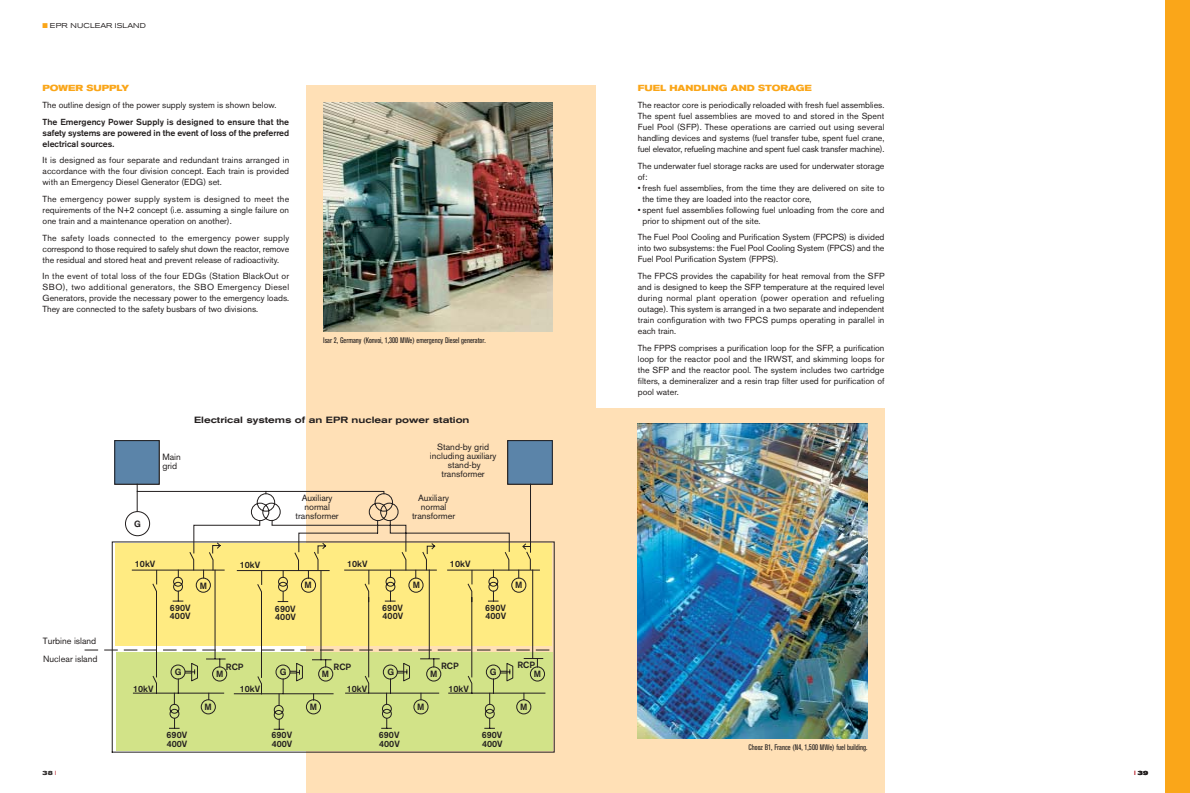
<style>
.page{position:relative;width:1190px;height:793px;background:#fff}
.page>*{position:absolute;margin:0;border:0;box-sizing:border-box;transform-origin:0 0}
.t1{font:9px/9px "Akzidenz Grotesk BE";color:#231f1f;text-align:center}
.t2{font:500 9px/8.8px "Akzidenz Grotesk BE";letter-spacing:.005em;color:#231f1f}
.t3{font:500 expanded 9px "Akzidenz Grotesk BE";color:#231f1f}
.t4{font:8.8px/11px "Akzidenz Grotesk BE";color:#231f1f;text-align:justify}
.t5{font:500 8.8px/11px "Akzidenz Grotesk BE";letter-spacing:-.01em;color:#231f1f;text-align:justify}
.t6{font:700 expanded 8.8px "Akzidenz Grotesk BQ";color:#faa619}
.t7{font:condensed 8px "Akzidenz Grotesk BE";color:#231f1f}
.t8{font:expanded 7px "Akzidenz Grotesk BE";letter-spacing:.02em;color:#231f1f}
.t9{font:700 expanded 6px "Akzidenz Grotesk BQ";color:#231f1f}
.s1{color:#faa619}
.s2{font-weight:400;color:#be2e37}
</style>
<div class="page">
<div style="left:581px;top:408px;width:304px;height:385px;background:#ffe0b6"></div>
<div style="left:1165px;top:0;width:25px;height:793px;background:#faa619"></div>
<img style="left:638px;top:424px;width:230px;height:314px">
<div style="left:306px;top:85px;width:289px;height:708px;background:#ffe0b6"></div>
<img style="left:323px;top:102px;width:230px;height:230px">
<svg style="left:111px;top:440px;width:444px;height:313px"></svg>
<svg style="left:170px;top:720px;width:9px;height:9px"></svg>
<svg style="left:382px;top:720px;width:9px;height:9px"></svg>
<svg style="left:485px;top:720px;width:9px;height:9px"></svg>
<svg style="left:84px;top:520px;width:466px;height:131px"></svg>
<svg style="left:274px;top:720px;width:10px;height:10px"></svg>
<svg style="left:169px;top:705px;width:330px;height:15px;background:#c7d781"></svg>
<svg style="left:125px;top:483px;width:421px;height:222px"></svg>
<p class="t8" style="left:43px;top:23px;width:105px"><span class="s1">■</span> EPR NUCLEAR ISLAND</p>
<p class="t6" style="left:43px;top:85px;width:88px">POWER SUPPLY</p>
<p class="t4" style="left:43px;top:100px;width:235px">The outline design of the power supply system is shown below.</p>
<p class="t5" style="left:43px;top:117px;width:248px">The Emergency Power Supply is designed to ensure that the safety systems are powered in the event of loss of the preferred electrical sources.</p>
<p class="t4" style="left:43px;top:156px;width:248px">It is designed as four separate and redundant trains arranged in accordance with the four division concept. Each train is provided with an Emergency Diesel Generator (EDG) set.</p>
<p class="t4" style="left:43px;top:194px;width:248px">The emergency power supply system is designed to meet the requirements of the N+2 concept (i.e. assuming a single failure on one train and a maintenance operation on another).</p>
<p class="t4" style="left:43px;top:233px;width:248px">The safety loads connected to the emergency power supply correspond to those required to safely shut down the reactor, remove the residual and stored heat and prevent release of radioactivity.</p>
<p class="t4" style="left:43px;top:272px;width:248px">In the event of total loss of the four EDGs (Station BlackOut or SBO), two additional generators, the SBO Emergency Diesel Generators, provide the necessary power to the emergency loads.<br>They are connected to the safety busbars of two divisions.</p>
<p class="t7" style="left:323px;top:337px;width:164px">Isar 2, Germany (Konvoi, 1,300 MWe) emergency Diesel generator.</p>
<p class="t1" style="left:43px;top:632px;width:56px;line-height:18.5px;text-align:left">Turbine island<br>Nuclear island</p>
<p class="t2" style="left:134px;top:520px;width:8px">G</p>
<p class="t1" style="left:162px;top:454px;width:20px;text-align:left">Main grid</p>
<p class="t3" style="left:194px;top:417px;width:277px">Electrical systems of an EPR nuclear power station</p>
<p class="t1" style="left:296px;top:494px;width:45px">Auxiliary normal transformer</p>
<p class="t1" style="left:430px;top:444px;width:68px">Stand-by grid including auxiliary stand-by transformer</p>
<p class="t1" style="left:412px;top:494px;width:45px">Auxiliary normal transformer</p>
<p class="t2" style="left:135px;top:561px;width:22px">10kV</p>
<p class="t2" style="left:170px;top:605px;width:22px">690V</p>
<p class="t2" style="left:170px;top:612px;width:22px">400V</p>
<p class="t2" style="left:200px;top:582px;width:9px">M</p>
<p class="t2" style="left:240px;top:561px;width:22px">10kV</p>
<p class="t2" style="left:275px;top:605px;width:22px">690V</p>
<p class="t2" style="left:275px;top:613px;width:22px">400V</p>
<p class="t2" style="left:305px;top:582px;width:9px">M</p>
<p class="t2" style="left:347px;top:561px;width:22px">10kV</p>
<p class="t2" style="left:382px;top:605px;width:22px">690V</p>
<p class="t2" style="left:383px;top:613px;width:22px">400V</p>
<p class="t2" style="left:413px;top:581px;width:9px">M</p>
<p class="t2" style="left:450px;top:561px;width:22px">10kV</p>
<p class="t2" style="left:485px;top:605px;width:22px">690V</p>
<p class="t2" style="left:485px;top:613px;width:22px">400V</p>
<p class="t2" style="left:515px;top:581px;width:9px">M</p>
<p class="t2" style="left:133px;top:685px;width:22px">10kV</p>
<p class="t2" style="left:175px;top:668px;width:8px">G</p>
<p class="t2" style="left:167px;top:731px;width:22px">690V<br>400V</p>
<p class="t2" style="left:226px;top:663px;width:19px">RCP</p>
<p class="t2" style="left:334px;top:663px;width:19px">RCP</p>
<p class="t2" style="left:441px;top:662px;width:19px">RCP</p>
<p class="t2" style="left:517px;top:662px;width:19px">RCP</p>
<p class="t2" style="left:280px;top:668px;width:8px">G</p>
<p class="t2" style="left:490px;top:668px;width:8px">G</p>
<p class="t2" style="left:388px;top:669px;width:8px">G</p>
<p class="t2" style="left:216px;top:670px;width:9px">M</p>
<p class="t2" style="left:322px;top:670px;width:9px">M</p>
<p class="t2" style="left:430px;top:670px;width:9px">M</p>
<p class="t2" style="left:534px;top:670px;width:9px">M</p>
<p class="t2" style="left:205px;top:703px;width:9px">M</p>
<p class="t2" style="left:240px;top:685px;width:22px">10kV</p>
<p class="t2" style="left:271px;top:732px;width:23px">690V<br>400V</p>
<p class="t2" style="left:310px;top:703px;width:9px">M</p>
<p class="t2" style="left:347px;top:685px;width:22px">10kV</p>
<p class="t2" style="left:379px;top:731px;width:23px">690V<br>400V</p>
<p class="t2" style="left:417px;top:703px;width:9px">M</p>
<p class="t2" style="left:448px;top:685px;width:22px">10kV</p>
<p class="t2" style="left:482px;top:731px;width:23px">690V<br>400V</p>
<p class="t2" style="left:520px;top:703px;width:9px">M</p>
<p class="t6" style="left:638px;top:85px;width:176px">FUEL HANDLING AND STORAGE</p>
<p class="t4" style="left:638px;top:100px;width:248px">The reactor core is periodically reloaded with fresh fuel assemblies.<br>The spent fuel assemblies are moved to and stored in the Spent Fuel Pool (SFP). These operations are carried out using several handling devices and systems (fuel transfer tube, spent fuel crane, fuel elevator, refueling machine and spent fuel cask transfer machine).</p>
<p class="t4" style="left:638px;top:161px;width:248px">The underwater fuel storage racks are used for underwater storage of:</p>
<p class="t4" style="left:643px;top:183px;width:243px;text-indent:-5px">• fresh fuel assemblies, from the time they are delivered on site to the time they are loaded into the reactor core,</p>
<p class="t4" style="left:643px;top:205px;width:243px;text-indent:-5px">• spent fuel assemblies following fuel unloading from the core and prior to shipment out of the site.</p>
<p class="t4" style="left:638px;top:233px;width:248px">The Fuel Pool Cooling and Purification System (FPCPS) is divided into two subsystems: the Fuel Pool Cooling System (FPCS) and the Fuel Pool Purification System (FPPS).</p>
<p class="t4" style="left:638px;top:271px;width:248px">The FPCS provides the capability for heat removal from the SFP and is designed to keep the SFP temperature at the required level during normal plant operation (power operation and refueling outage). This system is arranged in a two separate and independent train configuration with two FPCS pumps operating in parallel in each train.</p>
<p class="t4" style="left:638px;top:343px;width:248px">The FPPS comprises a purification loop for the SFP, a purification loop for the reactor pool and the IRWST, and skimming loops for the SFP and the reactor pool. The system includes two cartridge filters, a demineralizer and a resin trap filter used for purification of pool water.</p>
<p class="t7" style="left:749px;top:744px;width:120px">Chooz B1, France (N4, 1,500 MWe) fuel building.</p>
<p class="t9" style="left:43px;top:771px;width:15px">38 <span class="s2">I</span></p>
<p class="t9" style="left:1134px;top:771px;width:16px"><span class="s2">I</span> 39</p>
</div>
